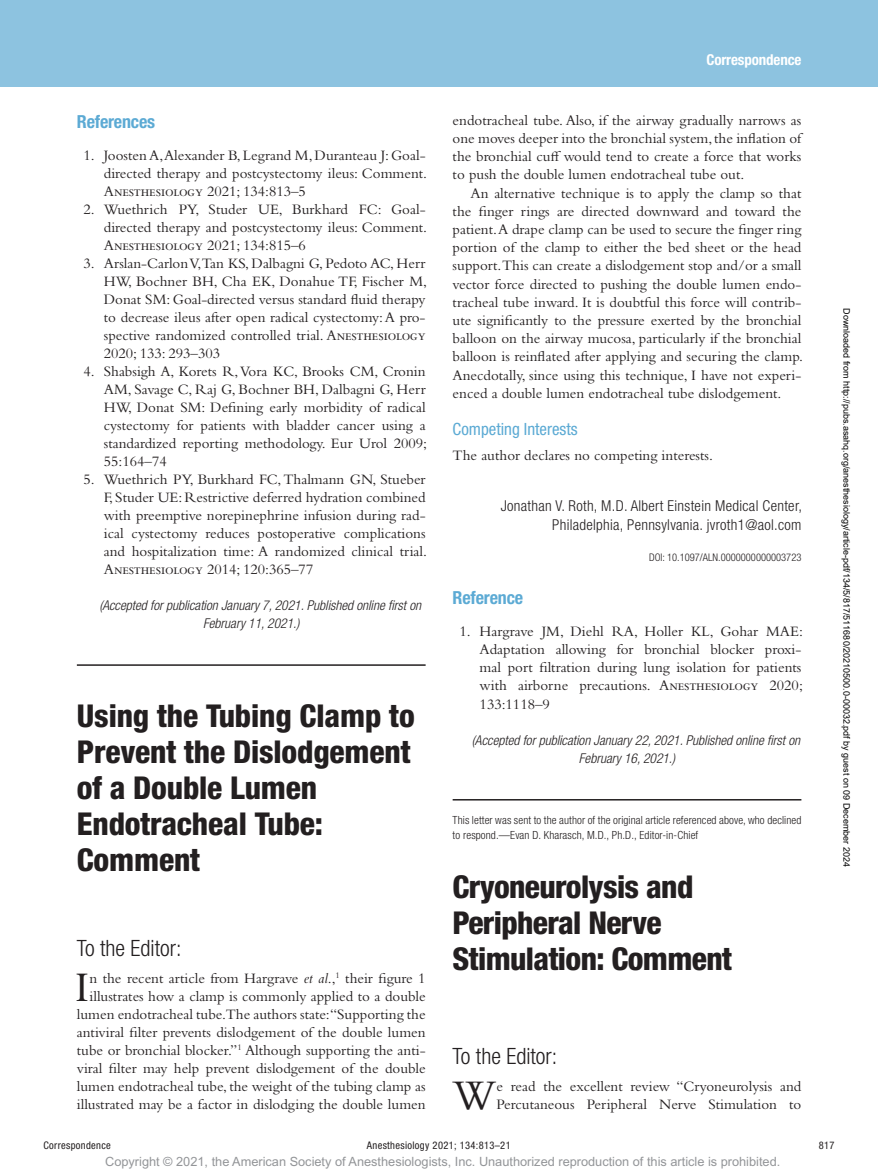
<style>
.page{position:relative;width:878px;height:1175px;background:#fff}
.page>*{position:absolute;margin:0;border:0;box-sizing:border-box;transform-origin:0 0}
.t1{font:43.95px "Bembo Std";color:#231f20}
.t2{font:800 condensed 31.5px/36px "Helvetica Neue LT Std";letter-spacing:-.005em;color:#231f20}
.t3{font:300 condensed 22.5px "Helvetica Neue LT Std";color:#231f20}
.t4{font:700 condensed 18px "Helvetica Neue LT Std";letter-spacing:-.01em;color:#5caad4}
.t5{font:condensed 16.8px "Helvetica Neue LT Std";color:#5caad4}
.t6{font:15px/18px "Bembo Std";color:#231f20;text-align:justify}
.t7{font:300 condensed 15px/18.1px "Helvetica Neue LT Std";letter-spacing:.02em;color:#231f20;text-align:right}
.t8{font:700 condensed 15px "Helvetica Neue LT Std";letter-spacing:-.01em;color:#fff}
.t9{font:italic 300 condensed 13.5px/18px "Helvetica Neue LT Std";color:#231f20}
.t10{font:12.75px "Arial MT Std";color:#939598}
.t11{font:300 condensed 11.25px/14.9px "Helvetica Neue LT Std";letter-spacing:.01em;color:#231f20}
.t12{font:condensed 10.5px "Helvetica Neue LT Std";letter-spacing:.03em;color:#231f20}
.t13{font:300 condensed 10.5px "Helvetica Neue LT Std";color:#231f20}
.t14{font:9px "Arial";color:#000}
.s1{font-style:italic}
</style>
<div class="page">
<div style="left:0;top:0;width:878px;height:86px;background:#8dc3e0"></div>
<hr style="left:77px;top:664px;width:348px;height:2px;background:#231f20">
<hr style="left:452px;top:799px;width:349px;height:1px;background:#231f20">
<p class="t4" style="left:77px;top:110px;width:80px">References</p>
<p class="t6" style="left:104px;top:146px;width:325px;text-indent:-20px">1. Joosten A,Alexander B, Legrand M, Duranteau J: Goal&shy;directed therapy and postcystectomy ileus: Comment.<br>Anesthesiology 2021; 134:813–5</p>
<p class="t6" style="left:104px;top:200px;width:325px;text-indent:-20px">2. Wuethrich PY, Studer UE, Burkhard FC: Goal&shy;directed therapy and postcystectomy ileus: Comment.<br>Anesthesiology 2021; 134:815–6</p>
<p class="t6" style="left:104px;top:254px;width:325px;text-indent:-20px">3. Arslan-Carlon V,Tan KS, Dalbagni G, Pedoto AC, Herr HW, Bochner BH, Cha EK, Donahue TF, Fischer M, Donat SM: Goal-directed versus standard fluid therapy to decrease ileus after open radical cystectomy: A pro&shy;spective randomized controlled trial. Anesthesiology 2020; 133: 293–303</p>
<p class="t6" style="left:104px;top:362px;width:325px;text-indent:-20px">4. Shabsigh A, Korets R, Vora KC, Brooks CM, Cronin AM, Savage C, Raj G, Bochner BH, Dalbagni G, Herr HW, Donat SM: Defining early morbidity of radical cystectomy for patients with bladder cancer using a standardized reporting methodology. Eur Urol 2009; 55:164–74</p>
<p class="t6" style="left:104px;top:470px;width:325px;text-indent:-20px">5. Wuethrich PY, Burkhard FC, Thalmann GN, Stueber F, Studer UE: Restrictive deferred hydration combined with preemptive norepinephrine infusion during rad&shy;ical cystectomy reduces postoperative complications and hospitalization time: A randomized clinical trial.<br>Anesthesiology 2014; 120:365–77</p>
<p class="t9" style="left:203px;top:597px;width:219px;text-indent:-104px">(Accepted for publication January 7, 2021. Published online first on<br>February 11, 2021.)</p>
<h2 class="t2" style="left:77px;top:696px;width:339px">Using the Tubing Clamp to<br>Prevent the Dislodgement of a Double Lumen<br>Endotracheal Tube:<br>Comment</h2>
<h3 class="t3" style="left:77px;top:935px;width:106px">To the Editor:</h3>
<h1 class="t1" style="left:75px;top:961px;width:16px">I</h1>
<p class="t6" style="left:77px;top:969px;width:350px;text-align:right">n the recent article from Hargrave <span class="s1">et al</span>.,<sup>1</sup> their figure 1 illustrates how a clamp is commonly applied to a double lumen endotracheal tube.The authors state:“Supporting the antiviral filter prevents dislodgement of the double lumen tube or bronchial blocker.”<sup>1</sup> Although supporting the anti&shy;viral filter may help prevent dislodgement of the double lumen endotracheal tube, the weight of the tubing clamp as illustrated may be a factor in dislodging the double lumen</p>
<p class="t8" style="left:706px;top:51px;width:96px">Correspondence</p>
<p class="t6" style="left:452px;top:111px;width:350px">endotracheal tube. Also, if the airway gradually narrows as one moves deeper into the bronchial system, the inflation of the bronchial cuff would tend to create a force that works to push the double lumen endotracheal tube out.</p>
<p class="t6" style="left:452px;top:184px;width:352px;text-indent:18px">An alternative technique is to apply the clamp so that the finger rings are directed downward and toward the patient. A drape clamp can be used to secure the finger ring portion of the clamp to either the bed sheet or the head support.This can create a dislodgement stop and/or a small vector force directed to pushing the double lumen endo&shy;tracheal tube inward. It is doubtful this force will contrib&shy;ute significantly to the pressure exerted by the bronchial balloon on the airway mucosa, particularly if the bronchial balloon is reinflated after applying and securing the clamp.<br>Anecdotally, since using this technique, I have not experi&shy;enced a double lumen endotracheal tube dislodgement.</p>
<p class="t5" style="left:452px;top:419px;width:126px">Competing Interests</p>
<p class="t6" style="left:452px;top:446px;width:262px">The author declares no competing interests.</p>
<p class="t7" style="left:501px;top:497px;width:302px">Jonathan V. Roth, M.D. Albert Einstein Medical Center,<br>Philadelphia, Pennsylvania. jvroth1@aol.com</p>
<p class="t13" style="left:649px;top:551px;width:154px">DOI: 10.1097/ALN.0000000000003723</p>
<p class="t4" style="left:452px;top:586px;width:72px">Reference</p>
<p class="t6" style="left:479px;top:622px;width:325px;text-indent:-20px">1. Hargrave JM, Diehl RA, Holler KL, Gohar MAE:<br>Adaptation allowing for bronchial blocker proxi&shy;mal port filtration during lung isolation for patients with airborne precautions. Anesthesiology 2020; 133:1118–9</p>
<p class="t9" style="left:579px;top:731px;width:223px;text-indent:-107px">(Accepted for publication January 22, 2021. Published online first on<br>February 16, 2021.)</p>
<p class="t11" style="left:452px;top:813px;width:350px">This letter was sent to the author of the original article referenced above, who declined to respond.—Evan D. Kharasch, M.D., Ph.D., Editor-in-Chief</p>
<h2 class="t2" style="left:452px;top:868px;width:281px">Cryoneurolysis and<br>Peripheral Nerve<br>Stimulation: Comment</h2>
<h3 class="t3" style="left:452px;top:1043px;width:106px">To the Editor:</h3>
<h1 class="t1" style="left:452px;top:1070px;width:45px">W</h1>
<p class="t6" style="left:496px;top:1077px;width:306px">e read the excellent review “Cryoneurolysis and<br>Percutaneous Peripheral Nerve Stimulation to</p>
<p class="t14" style="left:850px;top:308px;width:560px;rotate:90deg">Downloaded from http://pubs.asahq.org/anesthesiology/article-pdf/134/5/817/511680/20210500.0-00032.pdf by guest on 09 December 2024</p>
<p class="t12" style="left:44px;top:1139px;width:69px">Correspondence</p>
<p class="t12" style="left:367px;top:1139px;width:145px">Anesthesiology 2021; 134:813–21</p>
<p class="t12" style="left:818px;top:1139px;width:17px">817</p>
<p class="t10" style="left:105px;top:1154px;width:676px">Copyright © 2021, the American Society of Anesthesiologists, Inc. Unauthorized reproduction of this article is prohibited.</p>
</div>
